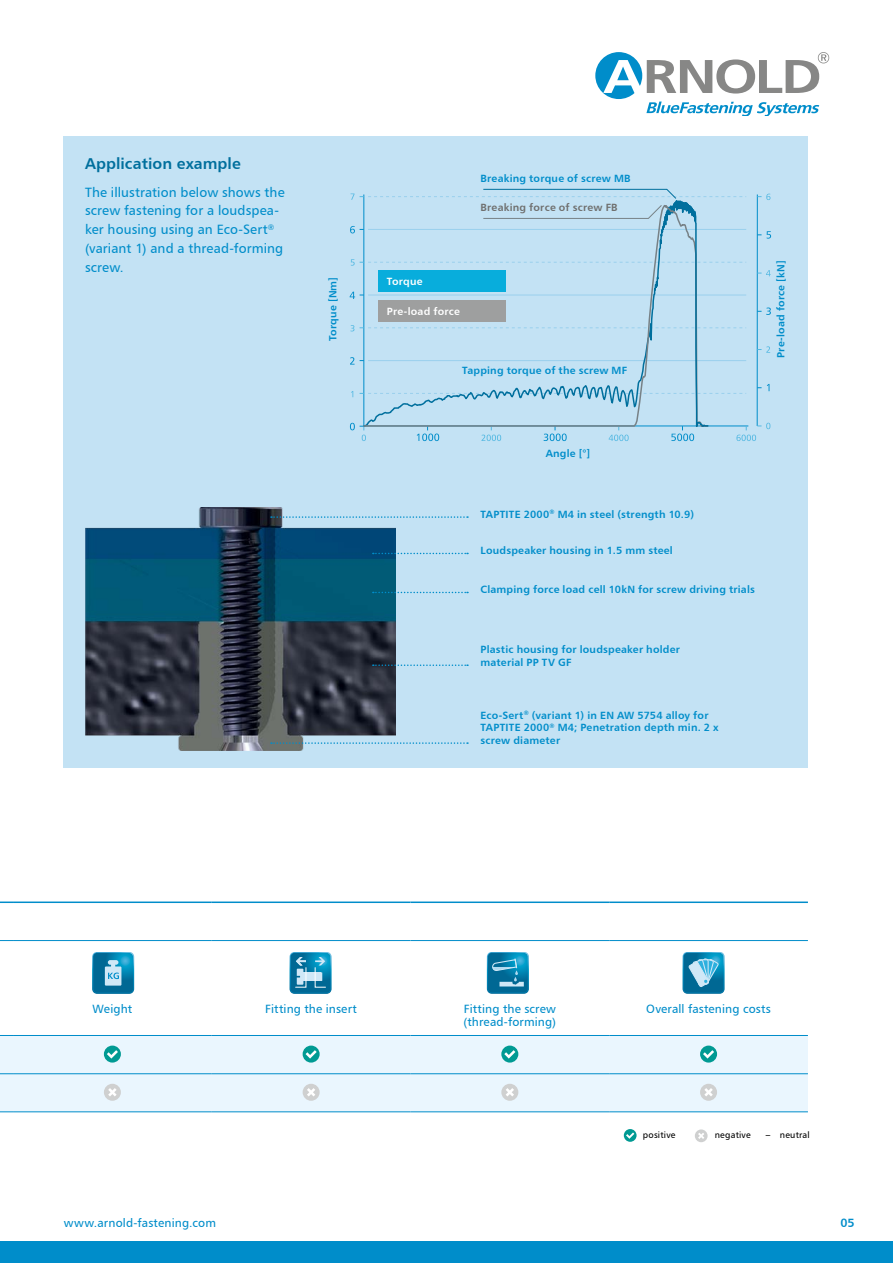
<style>
.page{position:relative;width:893px;height:1263px;background:#fff}
.page>*{position:absolute;margin:0;border:0;box-sizing:border-box;transform-origin:0 0}
.t1{font:15.75px "Humanist 777 BT Bold B";letter-spacing:.005em;color:#006f9d}
.t2{font:13.5px/18.8px "Humanist 777 BT Roman B";letter-spacing:.005em;color:#008dca}
.t3{font:12px/13.5px "Humanist 777 BT Roman B";letter-spacing:.01em;color:#008dca}
.t4{font:12px "Humanist 777 BT Bold B";color:#008dca}
.t5{font:10.5px/12.6px "Humanist 777 BT Bold B";letter-spacing:.02em;color:#008dca}
.t6{font:10.5px "Humanist 777 BT Bold B";letter-spacing:.02em;color:#6f6f6e}
.t7{font:10.5px "Humanist 777 BT Bold B";letter-spacing:.02em;color:#fff}
.t8{font:9px "Humanist 777 BT Roman B";letter-spacing:.02em;color:#000}
.t9{font:9px "Humanist 777 BT Bold B";color:#000}
</style>
<div class="page">
<div style="left:0;top:1242px;width:893px;height:21px;background:#008dca"></div>
<div style="left:64px;top:136px;width:744px;height:631px;background:#c3e2f4"></div>
<svg style="left:595px;top:52px;width:234px;height:64px"></svg>
<svg style="left:350px;top:188px;width:421px;height:253px"></svg>
<div style="left:378px;top:270px;width:128px;height:21px;background:#08addc"></div>
<div style="left:378px;top:301px;width:128px;height:21px;background:#9e9f9f"></div>
<img style="left:85px;top:507px;width:310px;height:243px">
<svg style="left:624px;top:1129px;width:13px;height:13px"></svg>
<svg style="left:626px;top:1132px;width:8px;height:7px"></svg>
<div style="left:695px;top:1129px;width:13px;height:13px;background:#cfd0d0;border-radius:50%"></div>
<svg style="left:698px;top:1133px;width:6px;height:6px"></svg>
<svg style="left:271px;top:516px;width:197px;height:2px"></svg>
<svg style="left:373px;top:553px;width:95px;height:1px"></svg>
<svg style="left:373px;top:592px;width:95px;height:1px"></svg>
<svg style="left:373px;top:664px;width:95px;height:2px"></svg>
<svg style="left:271px;top:742px;width:197px;height:2px"></svg>
<div style="left:0;top:1036px;width:808px;height:75px;background:#eaf6fe"></div>
<svg style="left:0;top:901px;width:808px;height:40px"></svg>
<hr style="left:13px;top:901px;width:199px;height:2px;background:#008dca">
<hr style="left:212px;top:901px;width:198px;height:2px;background:#008dca">
<hr style="left:410px;top:901px;width:199px;height:2px;background:#008dca">
<hr style="left:609px;top:901px;width:199px;height:2px;background:#008dca">
<svg style="left:0;top:1035px;width:13px;height:1px"></svg>
<hr style="left:13px;top:1035px;width:199px;height:1px;background:#008dca">
<hr style="left:212px;top:1035px;width:198px;height:1px;background:#008dca">
<hr style="left:410px;top:1035px;width:199px;height:1px;background:#008dca">
<hr style="left:609px;top:1035px;width:199px;height:1px;background:#008dca">
<svg style="left:0;top:1073px;width:13px;height:1px"></svg>
<hr style="left:13px;top:1073px;width:199px;height:1px;background:#008dca">
<hr style="left:212px;top:1073px;width:198px;height:1px;background:#008dca">
<hr style="left:410px;top:1073px;width:199px;height:1px;background:#008dca">
<hr style="left:609px;top:1073px;width:199px;height:1px;background:#008dca">
<svg style="left:0;top:1111px;width:13px;height:1px"></svg>
<hr style="left:13px;top:1111px;width:199px;height:1px;background:#008dca">
<hr style="left:212px;top:1111px;width:198px;height:1px;background:#008dca">
<hr style="left:410px;top:1111px;width:199px;height:1px;background:#008dca">
<hr style="left:609px;top:1111px;width:199px;height:1px;background:#008dca">
<div style="left:104px;top:1045px;width:17px;height:17px;background:#009a93;border-radius:50%"></div>
<svg style="left:107px;top:1050px;width:11px;height:8px"></svg>
<div style="left:303px;top:1045px;width:17px;height:17px;background:#009a93;border-radius:50%"></div>
<svg style="left:306px;top:1050px;width:11px;height:8px"></svg>
<svg style="left:501px;top:1045px;width:17px;height:17px"></svg>
<svg style="left:504px;top:1050px;width:11px;height:8px"></svg>
<div style="left:700px;top:1045px;width:17px;height:17px;background:#009a93;border-radius:50%"></div>
<svg style="left:703px;top:1050px;width:11px;height:8px"></svg>
<div style="left:104px;top:1084px;width:17px;height:17px;background:#cfd0d0;border-radius:50%"></div>
<svg style="left:108px;top:1088px;width:9px;height:8px"></svg>
<div style="left:303px;top:1084px;width:17px;height:17px;background:#cfd0d0;border-radius:50%"></div>
<svg style="left:307px;top:1088px;width:8px;height:8px"></svg>
<div style="left:501px;top:1084px;width:17px;height:17px;background:#cfd0d0;border-radius:50%"></div>
<svg style="left:506px;top:1088px;width:8px;height:8px"></svg>
<div style="left:700px;top:1084px;width:17px;height:17px;background:#cfd0d0;border-radius:50%"></div>
<svg style="left:704px;top:1088px;width:9px;height:8px"></svg>
<svg style="left:92px;top:952px;width:42px;height:42px;background:#3091b7"></svg>
<svg style="left:290px;top:952px;width:42px;height:42px;background:#3895ba"></svg>
<svg style="left:487px;top:952px;width:42px;height:42px;background:#2188b0"></svg>
<svg style="left:682px;top:952px;width:43px;height:42px;background:#3c98bd"></svg>
<h1 class="t1" style="left:85px;top:154px;width:157px">Application example</h1>
<p class="t2" style="left:85px;top:182px;width:201px">The illustration below shows the screw fastening for a loudspea&shy;ker housing using an Eco-Sert<sup>® </sup>(variant 1) and a thread-forming screw.</p>
<p class="t5" style="left:326px;top:341px;width:65px;rotate:-90deg">Torque [Nm]</p>
<p class="t5" style="left:480px;top:172px;width:152px">Breaking torque of screw MB</p>
<p class="t6" style="left:480px;top:201px;width:139px">Breaking force of screw FB</p>
<p class="t7" style="left:387px;top:274px;width:37px">Torque</p>
<p class="t7" style="left:387px;top:305px;width:75px">Pre-load force</p>
<p class="t5" style="left:462px;top:363px;width:166px">Tapping torque of the screw MF</p>
<p class="t5" style="left:774px;top:358px;width:99px;rotate:-90deg">Pre-load force [kN]</p>
<p class="t5" style="left:546px;top:447px;width:46px">Angle [°]</p>
<p class="t5" style="left:480px;top:507px;width:215px">TAPTITE 2000<sup>®</sup> M4 in steel (strength 10.9)</p>
<p class="t5" style="left:480px;top:544px;width:194px">Loudspeaker housing in 1.5 mm steel</p>
<p class="t5" style="left:480px;top:583px;width:276px">Clamping force load cell 10kN for screw driving trials</p>
<p class="t5" style="left:480px;top:643px;width:201px">Plastic housing for loudspeaker holder material PP TV GF</p>
<p class="t5" style="left:480px;top:708px;width:240px">Eco-Sert<sup>®</sup> (variant 1) in EN AW 5754 alloy for<br>TAPTITE 2000<sup>®</sup> M4; Penetration depth min. 2 x screw diameter</p>
<p class="t3" style="left:93px;top:1002px;width:41px">Weight</p>
<p class="t3" style="left:265px;top:1002px;width:93px">Fitting the insert</p>
<p class="t3" style="left:464px;top:1002px;width:94px">Fitting the screw (thread-forming)</p>
<p class="t3" style="left:646px;top:1002px;width:126px">Overall fastening costs</p>
<p class="t8" style="left:643px;top:1129px;width:34px">positive</p>
<p class="t8" style="left:715px;top:1129px;width:37px">negative</p>
<p class="t8" style="left:780px;top:1129px;width:31px">neutral</p>
<p class="t9" style="left:766px;top:1129px;width:6px">–</p>
<p class="t3" style="left:64px;top:1216px;width:154px">www.arnold-fastening.com</p>
<p class="t4" style="left:840px;top:1215px;width:16px">05</p>
</div>
